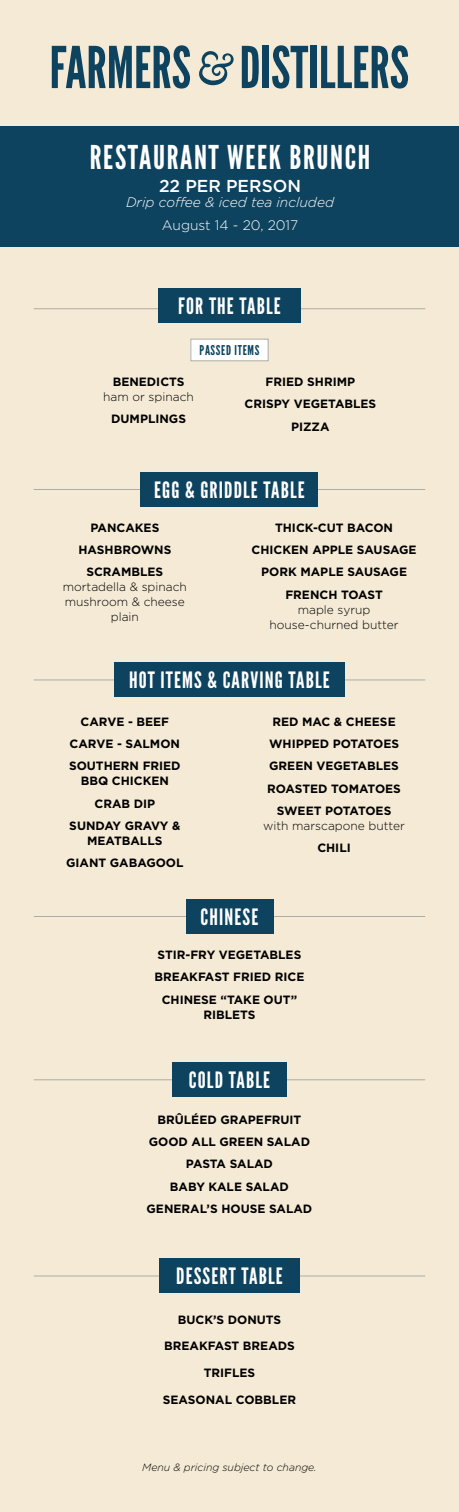
<style>
.page{position:relative;width:459px;height:1512px;background:#f5ead5}
.page>*{position:absolute;margin:0;border:0;box-sizing:border-box;transform-origin:0 0}
.t1{font:32.85px "League Gothic";letter-spacing:.05em;color:#fff}
.t2{font:22.5px "League Gothic";letter-spacing:.05em;color:#fff}
.t3{font:500 17.25px "Gotham";color:#fff}
.t4{font:italic 300 13.8px "Gotham";color:#fff}
.t5{font:300 13.8px "Gotham";color:#fff}
.t6{font:13.5px "League Gothic";letter-spacing:.05em;color:#0d435f}
.t7{font:700 12px/22.2px "Gotham";color:#000;text-align:center}
.t8{font:300 12px/15px "Gotham";color:#000;text-align:center}
.t9{font:italic 300 10.5px "Gotham";color:#000}
</style>
<div class="page">
<svg style="left:242px;top:46px;width:17px;height:42px"></svg>
<div style="left:263px;top:46px;width:6px;height:42px;background:#0d435f"></div>
<svg style="left:272px;top:45px;width:36px;height:44px"></svg>
<div style="left:311px;top:46px;width:6px;height:42px;background:#0d435f"></div>
<svg style="left:321px;top:45px;width:87px;height:44px"></svg>
<svg style="left:52px;top:45px;width:138px;height:44px"></svg>
<svg style="left:199px;top:51px;width:35px;height:34px"></svg>
<hr style="left:34px;top:489px;width:391px;height:1px;background:#acada6">
<hr style="left:34px;top:680px;width:391px;height:1px;background:#acada6">
<hr style="left:34px;top:916px;width:391px;height:1px;background:#acada6">
<hr style="left:34px;top:1079px;width:391px;height:1px;background:#acada6">
<div style="left:141px;top:472px;width:177px;height:35px;background:#0d435f"></div>
<div style="left:114px;top:663px;width:231px;height:34px;background:#0d435f"></div>
<div style="left:186px;top:899px;width:87px;height:35px;background:#0d435f"></div>
<div style="left:172px;top:1062px;width:115px;height:35px;background:#0d435f"></div>
<hr style="left:34px;top:308px;width:391px;height:1px;background:#acada6">
<div style="left:158px;top:288px;width:143px;height:35px;background:#0d435f"></div>
<div style="left:191px;top:339px;width:77px;height:22px;background:#fff"></div>
<div style="left:190px;top:339px;width:79px;height:22px;border:1px solid #acada6"></div>
<div style="left:0;top:126px;width:459px;height:121px;background:#0d435f"></div>
<hr style="left:34px;top:1276px;width:391px;height:1px;background:#acada6">
<div style="left:159px;top:1259px;width:141px;height:34px;background:#0d435f"></div>
<h1 class="t1" style="left:90px;top:139px;width:282px">RESTAURANT WEEK BRUNCH</h1>
<h3 class="t3" style="left:159px;top:174px;width:143px">22 PER PERSON</h3>
<p class="t4" style="left:126px;top:193px;width:210px">Drip coffee &amp; iced tea included</p>
<p class="t5" style="left:162px;top:216px;width:138px">August 14 - 20, 2017</p>
<h2 class="t2" style="left:178px;top:293px;width:104px">FOR THE TABLE</h2>
<p class="t6" style="left:200px;top:342px;width:61px">PASSED ITEMS</p>
<p class="t7" style="left:113px;top:371px;width:73px">BENEDICTS</p>
<p class="t8" style="left:103px;top:389px;width:92px">ham or spinach</p>
<p class="t7" style="left:111px;top:408px;width:76px">DUMPLINGS</p>
<p class="t7" style="left:244px;top:371px;width:133px">FRIED SHRIMP<br>CRISPY VEGETABLES<br>PIZZA</p>
<h2 class="t2" style="left:154px;top:477px;width:152px">EGG &amp; GRIDDLE TABLE</h2>
<p class="t7" style="left:78px;top:517px;width:94px">PANCAKES<br>HASHBROWNS<br>SCRAMBLES</p>
<p class="t8" style="left:63px;top:579px;width:126px">mortadella &amp; spinach mushroom &amp; cheese plain</p>
<p class="t7" style="left:252px;top:517px;width:166px">THICK-CUT BACON<br>CHICKEN APPLE SAUSAGE<br>PORK MAPLE SAUSAGE<br>FRENCH TOAST</p>
<p class="t8" style="left:270px;top:602px;width:131px">maple syrup house-churned butter</p>
<h2 class="t2" style="left:129px;top:667px;width:202px">HOT ITEMS &amp; CARVING TABLE</h2>
<p class="t7" style="left:69px;top:711px;width:113px">CARVE - BEEF<br>CARVE - SALMON<br>SOUTHERN FRIED</p>
<p class="t7" style="left:69px;top:770px;width:113px">BBQ CHICKEN<br>CRAB DIP<br>SUNDAY GRAVY &amp;</p>
<p class="t7" style="left:66px;top:829px;width:119px">MEATBALLS<br>GIANT GABAGOOL</p>
<p class="t7" style="left:267px;top:711px;width:135px">RED MAC &amp; CHEESE<br>WHIPPED POTATOES<br>GREEN VEGETABLES<br>ROASTED TOMATOES<br>SWEET POTATOES</p>
<p class="t8" style="left:263px;top:818px;width:143px">with marscapone butter</p>
<p class="t7" style="left:317px;top:837px;width:35px">CHILI</p>
<h2 class="t2" style="left:201px;top:904px;width:59px">CHINESE</h2>
<p class="t7" style="left:154px;top:944px;width:151px">STIR-FRY VEGETABLES<br>BREAKFAST FRIED RICE<br>CHINESE “TAKE OUT”</p>
<p class="t7" style="left:203px;top:1003px;width:54px">RIBLETS</p>
<h2 class="t2" style="left:189px;top:1067px;width:83px">COLD TABLE</h2>
<p class="t7" style="left:147px;top:1109px;width:167px">BRÛLÉED GRAPEFRUIT<br>GOOD ALL GREEN SALAD<br>PASTA SALAD<br>BABY KALE SALAD<br>GENERAL’S HOUSE SALAD</p>
<h2 class="t2" style="left:176px;top:1263px;width:108px">DESSERT TABLE</h2>
<p class="t7" style="left:178px;top:1308px;width:105px">BUCK’S DONUTS</p>
<p class="t7" style="left:164px;top:1335px;width:132px">BREAKFAST BREADS</p>
<p class="t7" style="left:204px;top:1362px;width:53px">TRIFLES</p>
<p class="t7" style="left:163px;top:1388px;width:135px">SEASONAL COBBLER</p>
<p class="t9" style="left:142px;top:1461px;width:176px">Menu &amp; pricing subject to change.</p>
</div>
